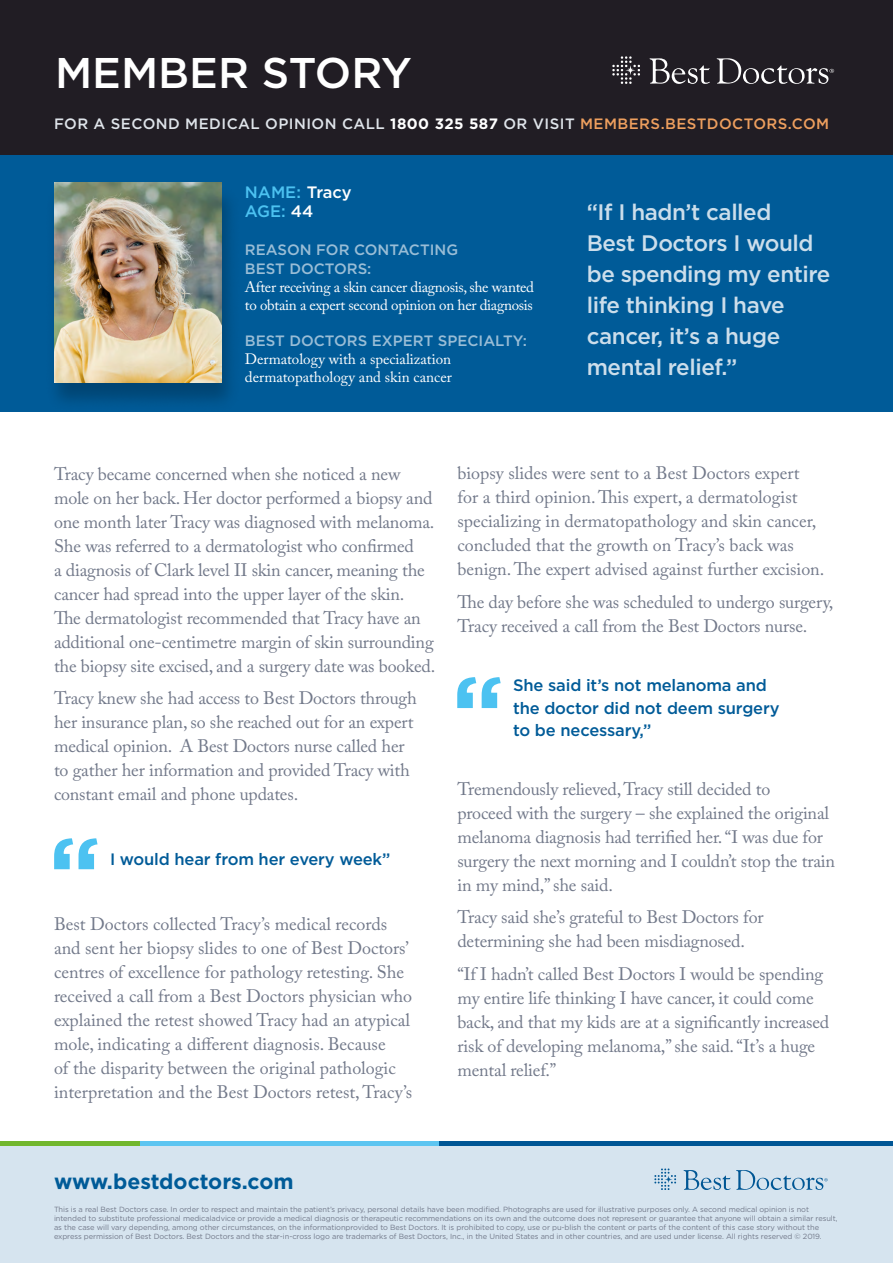
<style>
.page{position:relative;width:893px;height:1263px;background:#fff}
.page>*{position:absolute;margin:0;border:0;box-sizing:border-box;transform-origin:0 0}
.t1{font:700 96px "Gotham";color:#4cc2f1}
.t2{font:500 42.9px "Gotham";color:#fff}
.t3{font:500 22.35px/31px "Gotham";letter-spacing:-.02em;color:#ccdeeb}
.t4{font:700 21.3px "Gotham";color:#005b98}
.t5{font:18px/24px "Adobe Caslon Pro";letter-spacing:-.01em;color:#72798a}
.t6{font:500 16.5px/22.5px "Gotham";letter-spacing:-.01em;color:#005b98}
.t7{font:500 16.5px/19.8px "Gotham";color:#4cc2f1}
.t8{font:15px/18px "Adobe Caslon Pro";letter-spacing:-.02em;color:#fff}
.t9{font:500 15px "Gotham";letter-spacing:.03em;color:#dfe4ea}
.t10{font:15px/18px "Adobe Caslon Pro";color:#fff}
.t11{font:500 15px/19.5px "Gotham";color:#99bdd6}
.t12{font:7.5px/9px "Gotham";letter-spacing:-.01em;color:#72798a}
.s1{font-weight:700;color:#fff}
.s2{color:#ee9f5e}
.s3{color:#fff}
</style>
<div class="page">
<div style="left:0;top:1146px;width:893px;height:117px;background:#d6e4ef"></div>
<div style="left:0;top:154px;width:893px;height:257px;background:#005b98"></div>
<div style="left:45px;top:184px;width:197px;height:229px;background:#000;opacity:.24"></div>
<img style="left:54px;top:183px;width:167px;height:199px">
<svg style="left:683px;top:1170px;width:145px;height:20px"></svg>
<svg style="left:654px;top:1168px;width:22px;height:22px"></svg>
<div style="left:0;top:1141px;width:893px;height:5px;background:#005695"></div>
<div style="left:139px;top:1141px;width:299px;height:5px;background:#5dc5f1"></div>
<div style="left:0;top:1141px;width:139px;height:5px;background:#72b72e"></div>
<div style="left:0;top:0;width:893px;height:154px;background:#211d24"></div>
<svg style="left:649px;top:58px;width:185px;height:26px"></svg>
<svg style="left:612px;top:56px;width:28px;height:28px"></svg>
<h2 class="t2" style="left:55px;top:45px;width:358px">MEMBER STORY</h2>
<p class="t9" style="left:54px;top:113px;width:777px">FOR A SECOND MEDICAL OPINION CALL <span class="s1">1800 325 587</span> OR VISIT <span class="s2">MEMBERS.BESTDOCTORS.COM</span></p>
<p class="t7" style="left:245px;top:182px;width:108px">NAME: <span class="s3">Tracy<br></span>AGE: <span class="s3">44</span></p>
<p class="t11" style="left:245px;top:239px;width:215px">REASON FOR CONTACTING<br>BEST DOCTORS:</p>
<p class="t8" style="left:245px;top:278px;width:291px">After receiving a skin cancer diagnosis, she wanted to obtain a expert second opinion on her diagnosis</p>
<p class="t11" style="left:245px;top:331px;width:284px">BEST DOCTORS EXPERT SPECIALTY:</p>
<p class="t10" style="left:245px;top:350px;width:208px">Dermatology with a specialization dermatopathology and skin cancer</p>
<p class="t3" style="left:587px;top:196px;width:245px">“If I hadn’t called<br>Best Doctors I would be spending my entire life thinking I have cancer, it’s a huge mental relief.”</p>
<p class="t5" style="left:54px;top:461px;width:383px">Tracy became concerned when she noticed a new mole on her back. Her doctor performed a biopsy and one month later Tracy was diagnosed with melanoma.<br>She was referred to a dermatologist who confirmed<br>a diagnosis of Clark level II skin cancer, meaning the cancer had spread into the upper layer of the skin.<br>The dermatologist recommended that Tracy have an additional one-centimetre margin of skin surrounding the biopsy site excised, and a surgery date was booked.</p>
<p class="t5" style="left:54px;top:686px;width:364px">Tracy knew she had access to Best Doctors through her insurance plan, so she reached out for an expert medical opinion. A Best Doctors nurse called her to gather her information and provided Tracy with constant email and phone updates.</p>
<h1 class="t1" style="left:49px;top:808px;width:53px">“</h1>
<p class="t6" style="left:110px;top:848px;width:282px">I would hear from her every week”</p>
<p class="t5" style="left:54px;top:912px;width:360px">Best Doctors collected Tracy’s medical records and sent her biopsy slides to one of Best Doctors’ centres of excellence for pathology retesting. She received a call from a Best Doctors physician who explained the retest showed Tracy had an atypical mole, indicating a different diagnosis. Because<br>of the disparity between the original pathologic interpretation and the Best Doctors retest, Tracy’s</p>
<p class="t5" style="left:457px;top:461px;width:368px">biopsy slides were sent to a Best Doctors expert for a third opinion. This expert, a dermatologist specializing in dermatopathology and skin cancer, concluded that the growth on Tracy’s back was benign. The expert advised against further excision.</p>
<p class="t5" style="left:457px;top:590px;width:377px">The day before she was scheduled to undergo surgery,<br>Tracy received a call from the Best Doctors nurse.</p>
<h1 class="t1" style="left:452px;top:647px;width:53px">“</h1>
<p class="t6" style="left:513px;top:674px;width:268px">She said it’s not melanoma and the doctor did not deem surgery</p>
<p class="t6" style="left:513px;top:719px;width:140px">to be necessary,”</p>
<p class="t5" style="left:457px;top:776px;width:379px">Tremendously relieved, Tracy still decided to<br>proceed with the surgery – she explained the original melanoma diagnosis had terrified her. “I was due for surgery the next morning and I couldn’t stop the train in my mind,” she said.</p>
<p class="t5" style="left:457px;top:905px;width:308px">Tracy said she’s grateful to Best Doctors for determining she had been misdiagnosed.</p>
<p class="t5" style="left:457px;top:961px;width:373px">“If I hadn’t called Best Doctors I would be spending my entire life thinking I have cancer, it could come back, and that my kids are at a significantly increased risk of developing melanoma,” she said. “It’s a huge mental relief.”</p>
<p class="t4" style="left:54px;top:1168px;width:241px">www.bestdoctors.com</p>
<p class="t12" style="left:54px;top:1204px;width:785px">This is a real Best Doctors case. In order to respect and maintain the patient’s privacy, personal details have been modified. Photographs are used for illustrative purposes only. A second medical opinion is not intended to substitute professional medicaladvice or provide a medical diagnosis or therapeutic recommendations on its own and the outcome does not represent or guarantee that anyone will obtain a similar result, as the case will vary depending, among other circumstances, on the informationprovided to Best Doctors. It is prohibited to copy, use or pu-blish the content or parts of the content of this case story without the express permission of Best Doctors. Best Doctors and the star-in-cross logo are trademarks of Best Doctors, Inc., in the United States and in other countries, and are used under license. All rights reserved © 2019.</p>
</div>
